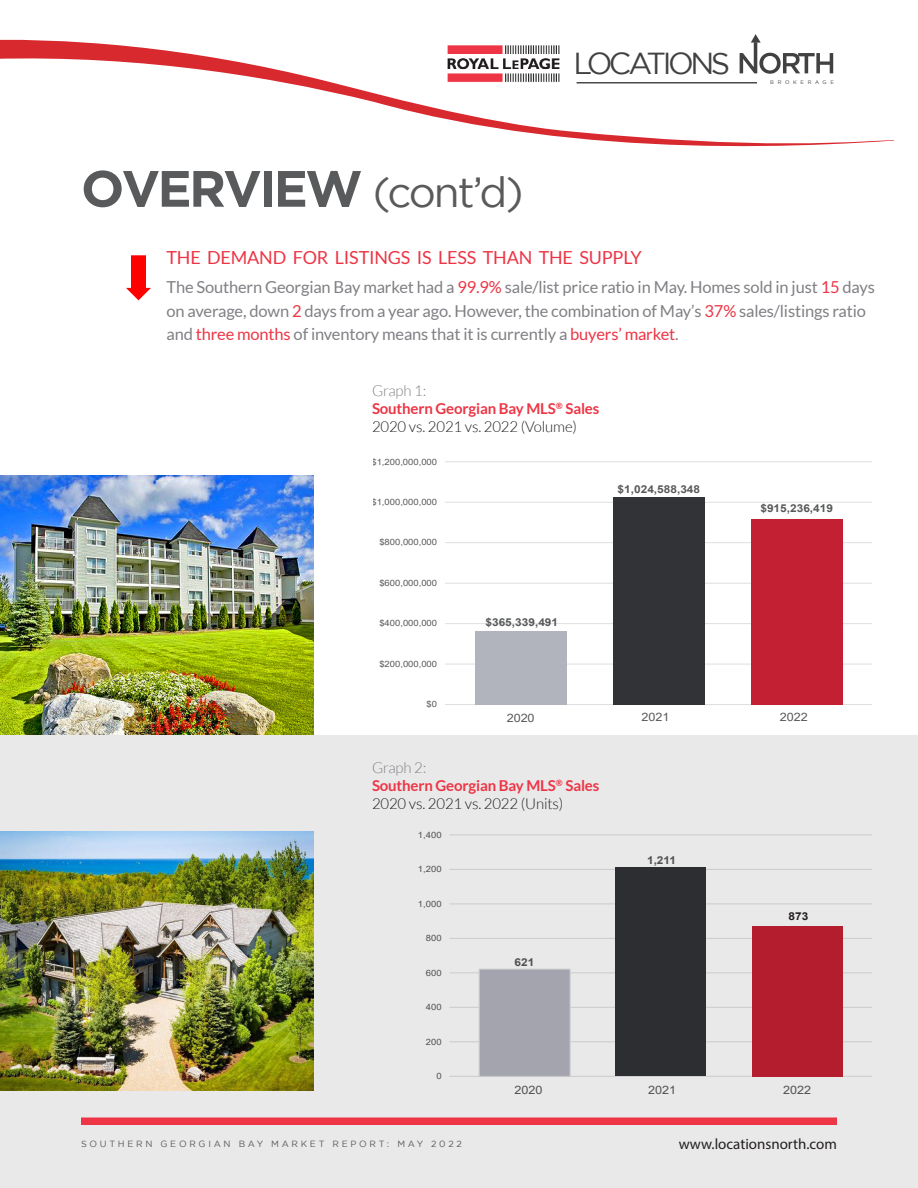
<style>
.page{position:relative;width:918px;height:1188px;background:#fff}
.page>*{position:absolute;margin:0;border:0;box-sizing:border-box;transform-origin:0 0}
.t1{font:700 51px "Gotham";letter-spacing:-.05em;color:#595a5c}
.t2{font:30.3px "Gotham";letter-spacing:-.115em;color:#414141}
.t3{font:18px "Lato";letter-spacing:-.01em;color:#ed3545}
.t4{font:16.5px/23.4px "Lato";letter-spacing:-.01em;color:#807f84}
.t5{font:700 15px/18px "Lato";letter-spacing:-.01em;color:#ed3545}
.t6{font:300 15px "Lato";letter-spacing:-.01em;color:#231f20}
.t7{font:15px "Myriad Pro";color:#231f20}
.t8{font:11.55px "Arial";color:#585959;scale:1.09 1}
.t9{font:700 10.95px "Arial";color:#585959;scale:1.09 1}
.t10{font:700 10.95px "Arial";color:#231f20;scale:1.09 1}
.t11{font:9px "Gotham";letter-spacing:.3em;color:#595a5c}
.t12{font:8.7px "Arial";color:#585959;scale:1.09 1}
.t13{font:5.25px "Gotham";letter-spacing:.7em;color:#414141}
.s1{font-weight:400;font-size:42px}
.s2{color:#ed3545}
.s3{font-weight:300;color:#807f84}
</style>
<div class="page">
<div style="left:0;top:735px;width:918px;height:453px;background:#eae9ea"></div>
<svg style="left:126px;top:255px;width:25px;height:45px"></svg>
<div style="left:81px;top:1118px;width:756px;height:7px;background:#ed3545"></div>
<img style="left:0;top:831px;width:314px;height:260px">
<img style="left:0;top:476px;width:314px;height:259px">
<hr style="left:450px;top:1076px;width:422px;height:1px;background:#dcdddf">
<hr style="left:450px;top:1042px;width:422px;height:1px;background:#dcdddf">
<hr style="left:450px;top:1007px;width:422px;height:1px;background:#dcdddf">
<hr style="left:450px;top:973px;width:422px;height:1px;background:#dcdddf">
<hr style="left:450px;top:938px;width:422px;height:1px;background:#dcdddf">
<hr style="left:450px;top:904px;width:422px;height:1px;background:#dcdddf">
<hr style="left:450px;top:869px;width:422px;height:1px;background:#dcdddf">
<hr style="left:450px;top:835px;width:422px;height:1px;background:#dcdddf">
<div style="left:479px;top:969px;width:91px;height:107px;background:#a3a4ad"></div>
<div style="left:479px;top:969px;width:92px;height:108px;border:1px solid #dcdddf"></div>
<div style="left:616px;top:867px;width:90px;height:209px;background:#323336"></div>
<div style="left:752px;top:926px;width:91px;height:150px;background:#b31d2e"></div>
<hr style="left:445px;top:704px;width:427px;height:1px;background:#dcdddf">
<hr style="left:445px;top:664px;width:427px;height:1px;background:#dcdddf">
<hr style="left:445px;top:623px;width:427px;height:1px;background:#dcdddf">
<hr style="left:445px;top:583px;width:427px;height:1px;background:#dcdddf">
<hr style="left:445px;top:542px;width:427px;height:1px;background:#dcdddf">
<hr style="left:445px;top:502px;width:427px;height:1px;background:#dcdddf">
<hr style="left:445px;top:462px;width:427px;height:1px;background:#dcdddf">
<div style="left:475px;top:631px;width:92px;height:74px;background:#b2b4bd"></div>
<div style="left:613px;top:497px;width:92px;height:208px;background:#323336"></div>
<div style="left:751px;top:519px;width:92px;height:186px;background:#c42033"></div>
<svg style="left:0;top:37px;width:894px;height:110px"></svg>
<p class="t1" style="left:81px;top:159px;width:444px">OVERVIEW <span class="s1">(cont’d)</span></p>
<h2 class="t2" style="left:573px;top:46px;width:158px">LOCATIONS</h2>
<p class="t13" style="left:770px;top:80px;width:65px">BROKERAGE</p>
<p class="t3" style="left:166px;top:247px;width:477px">THE DEMAND FOR LISTINGS IS LESS THAN THE SUPPLY</p>
<p class="t4" style="left:166px;top:275px;width:710px">The Southern Georgian Bay market had a <span class="s2">99.9%</span> sale/list price ratio in May. Homes sold in just <span class="s2">15</span> days on average, down <span class="s2">2</span> days from a year ago. However, the combination of May’s <span class="s2">37%</span> sales/listings ratio and <span class="s2">three months</span> of inventory means that it is currently a <span class="s2">buyers’ market</span>.</p>
<p class="t5" style="left:372px;top:381px;width:229px"><span class="s3">Graph 1:<br></span>Southern Georgian Bay MLS<sup>®</sup> Sales</p>
<p class="t6" style="left:372px;top:419px;width:206px">2020 vs. 2021 vs. 2022 (Volume)</p>
<p class="t12" style="left:371px;top:455px;width:62px">$1,200,000,000</p>
<p class="t12" style="left:371px;top:496px;width:62px">$1,000,000,000</p>
<p class="t12" style="left:379px;top:536px;width:55px">$800,000,000</p>
<p class="t12" style="left:379px;top:577px;width:55px">$600,000,000</p>
<p class="t12" style="left:379px;top:617px;width:55px">$400,000,000</p>
<p class="t12" style="left:379px;top:658px;width:55px">$200,000,000</p>
<p class="t12" style="left:427px;top:698px;width:11px">$0</p>
<p class="t9" style="left:485px;top:614px;width:68px">$365,339,491</p>
<p class="t9" style="left:618px;top:481px;width:77px">$1,024,588,348</p>
<p class="t9" style="left:760px;top:501px;width:68px">$915,236,419</p>
<p class="t8" style="left:507px;top:709px;width:27px">2020</p>
<p class="t8" style="left:642px;top:709px;width:27px">2021</p>
<p class="t8" style="left:780px;top:709px;width:27px">2022</p>
<p class="t5" style="left:372px;top:758px;width:229px"><span class="s3">Graph 2:<br></span>Southern Georgian Bay MLS<sup>®</sup> Sales</p>
<p class="t6" style="left:372px;top:795px;width:193px">2020 vs. 2021 vs. 2022 (Units)</p>
<p class="t12" style="left:418px;top:829px;width:23px">1,400</p>
<p class="t12" style="left:418px;top:863px;width:23px">1,200</p>
<p class="t12" style="left:418px;top:898px;width:23px">1,000</p>
<p class="t12" style="left:426px;top:932px;width:16px">800</p>
<p class="t12" style="left:426px;top:967px;width:16px">600</p>
<p class="t12" style="left:426px;top:1001px;width:16px">400</p>
<p class="t12" style="left:426px;top:1036px;width:16px">200</p>
<p class="t12" style="left:436px;top:1070px;width:6px">0</p>
<p class="t11" style="left:81px;top:1139px;width:382px">SOUTHERN GEORGIAN BAY MARKET REPORT: MAY 2022</p>
<p class="t9" style="left:515px;top:955px;width:20px">621</p>
<p class="t9" style="left:647px;top:853px;width:28px">1,211</p>
<p class="t10" style="left:788px;top:909px;width:20px">873</p>
<p class="t8" style="left:514px;top:1082px;width:27px">2020</p>
<p class="t8" style="left:648px;top:1082px;width:27px">2021</p>
<p class="t8" style="left:783px;top:1082px;width:27px">2022</p>
<p class="t7" style="left:679px;top:1134px;width:160px">www.locationsnorth.com</p>
</div>
